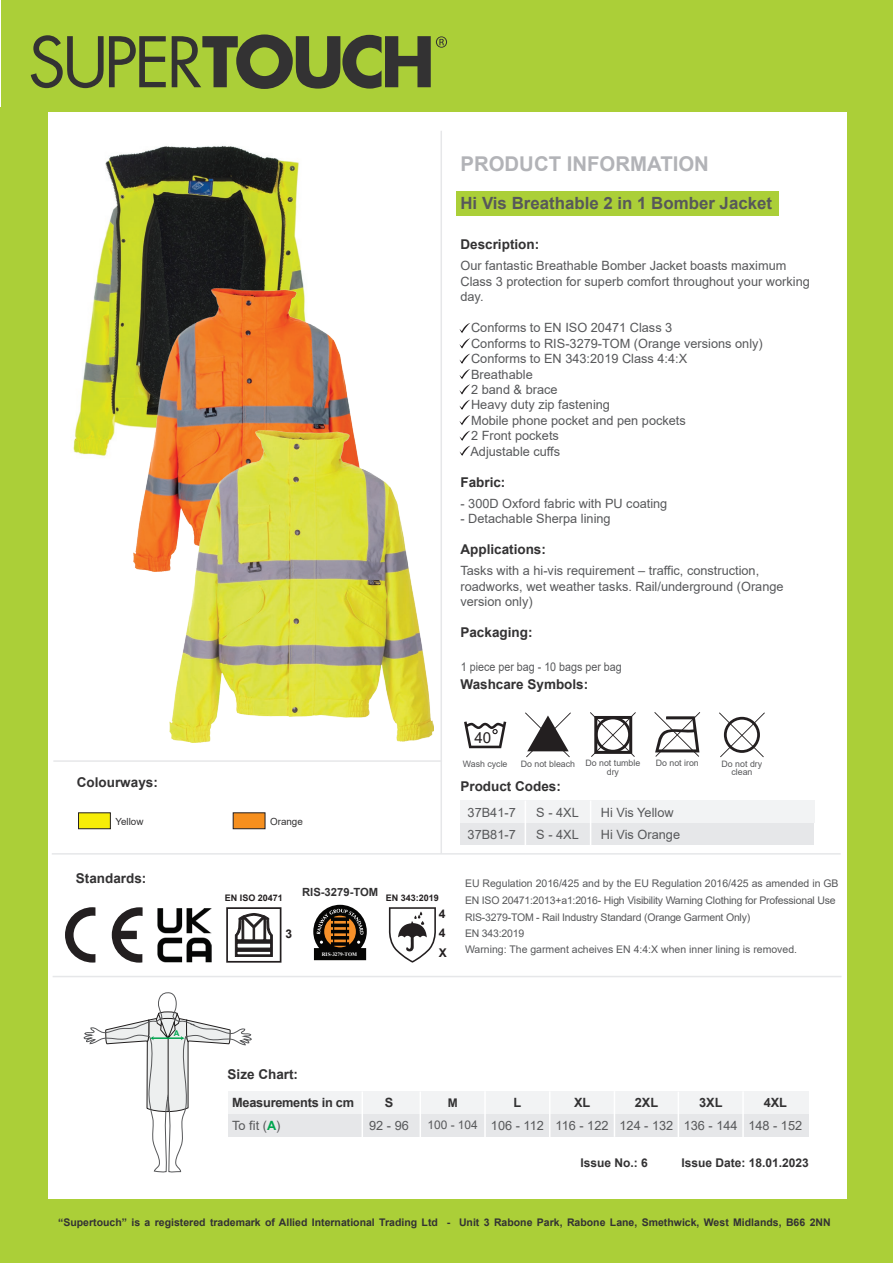
<style>
.page{position:relative;width:893px;height:1263px;background:#fff}
.page>*{position:absolute;margin:0;border:0;box-sizing:border-box;transform-origin:0 0}
.t1{font:700 20.4px "Arial";color:#b2b3b7}
.t2{font:700 16.8px "Arial";color:#57585a}
.t3{font:15.15px "Arial";color:#231f20}
.t4{font:700 13.5px "Arial";color:#333233}
.t5{font:12.75px/15.5px "Arial";color:#57585a}
.t6{font:700 12.75px/22.5px "Arial";letter-spacing:-.02em;color:#333233}
.t7{font:700 12px "Arial";color:#333233}
.t8{font:12px "Arial";color:#57585a;scale:.89 1}
.t9{font:12px "Arial";color:#57585a}
.t10{font:700 12px/19.5px "Arial";color:#231f20;text-align:justify}
.t11{font:700 11.25px "Arial";color:#333233}
.t12{font:10.5px/16.8px "Arial";letter-spacing:-.02em;color:#57585a}
.t13{font:700 10.5px "Arial";color:#333233}
.t14{font:10.5px "Arial";color:#57585a}
.t15{font:9.9px "Arial";color:#333233}
.t16{font:700 9px "Arial";color:#231f20}
.t17{font:8.85px/8.1px "Arial";color:#57585a;text-align:center}
.t18{font:700 7.95px "Arial";color:#00a44f}
.t19{font:700 5.25px "Times New Roman";color:#fff}
.s1{font-weight:400;color:#57585a}
.s2{color:#00a54f}
</style>
<div class="page">
<div style="left:460px;top:822px;width:354px;height:23px;background:#e6e7e9"></div>
<div style="left:460px;top:800px;width:354px;height:23px;background:#f2f3f4"></div>
<hr style="left:525px;top:800px;width:1px;height:45px;background:#fff">
<hr style="left:590px;top:800px;width:1px;height:46px;background:#fff">
<div style="left:78px;top:813px;width:33px;height:16px;background:#f7ed07;border:1px solid #231f20"></div>
<div style="left:233px;top:813px;width:32px;height:16px;background:#f68f1e;border:1px solid #231f20"></div>
<svg style="left:459px;top:323px;width:11px;height:25px"></svg>
<svg style="left:459px;top:354px;width:11px;height:71px"></svg>
<svg style="left:459px;top:431px;width:11px;height:25px"></svg>
<div style="left:456px;top:192px;width:322px;height:24px;background:#abcf38"></div>
<svg style="left:464px;top:721px;width:42px;height:27px"></svg>
<svg style="left:525px;top:712px;width:46px;height:45px"></svg>
<svg style="left:719px;top:712px;width:46px;height:45px"></svg>
<svg style="left:654px;top:712px;width:46px;height:45px"></svg>
<svg style="left:590px;top:712px;width:46px;height:45px"></svg>
<svg style="left:112px;top:907px;width:31px;height:56px"></svg>
<svg style="left:65px;top:907px;width:30px;height:55px"></svg>
<svg style="left:226px;top:907px;width:55px;height:56px"></svg>
<svg style="left:389px;top:907px;width:47px;height:56px"></svg>
<svg style="left:313px;top:905px;width:54px;height:55px"></svg>
<img style="left:157px;top:908px;width:55px;height:55px">
<img style="left:73px;top:145px;width:231px;height:311px">
<img style="left:134px;top:288px;width:219px;height:283px">
<hr style="left:440px;top:131px;width:2px;height:723px;background:#e6e7e9">
<hr style="left:53px;top:976px;width:788px;height:1px;background:#e6e7e9">
<hr style="left:52px;top:853px;width:789px;height:2px;background:#e6e7e9">
<hr style="left:53px;top:760px;width:389px;height:2px;background:#e6e7e9">
<div style="left:229px;top:1114px;width:580px;height:22px;background:#e6e7e9"></div>
<div style="left:229px;top:1091px;width:580px;height:23px;background:#f2f3f4"></div>
<hr style="left:362px;top:1091px;width:1px;height:46px;background:#fff">
<hr style="left:420px;top:1091px;width:1px;height:46px;background:#fff">
<hr style="left:484px;top:1091px;width:2px;height:46px;background:#fff">
<hr style="left:549px;top:1091px;width:1px;height:46px;background:#fff">
<hr style="left:614px;top:1091px;width:1px;height:46px;background:#fff">
<hr style="left:678px;top:1092px;width:1px;height:45px;background:#fff">
<hr style="left:742px;top:1091px;width:2px;height:46px;background:#fff">
<svg style="left:83px;top:992px;width:169px;height:180px"></svg>
<img style="left:170px;top:430px;width:264px;height:313px">
<div style="left:1px;top:0;width:892px;height:112px;background:#abcf38"></div>
<div style="left:0;top:1200px;width:892px;height:63px;background:#abcf38"></div>
<div style="left:0;top:108px;width:48px;height:1098px;background:#abcf38"></div>
<div style="left:847px;top:108px;width:46px;height:1098px;background:#abcf38"></div>
<svg style="left:31px;top:35px;width:135px;height:53px"></svg>
<svg style="left:172px;top:34px;width:275px;height:55px"></svg>
<h1 class="t1" style="left:460px;top:150px;width:250px">PRODUCT INFORMATION</h1>
<h2 class="t2" style="left:460px;top:192px;width:313px">Hi Vis Breathable 2 in 1 Bomber Jacket</h2>
<p class="t4" style="left:460px;top:235px;width:80px">Description:</p>
<p class="t5" style="left:460px;top:258px;width:351px">Our fantastic Breathable Bomber Jacket boasts maximum<br>Class 3 protection for superb comfort throughout your working day.</p>
<p class="t5" style="left:470px;top:320px;width:294px">Conforms to EN ISO 20471 Class 3<br>Conforms to RIS-3279-TOM (Orange versions only)<br>Conforms to EN 343:2019 Class 4:4:X<br>Breathable<br>2 band &amp; brace<br>Heavy duty zip fastening<br>Mobile phone pocket and pen pockets<br>2 Front pockets<br>Adjustable cuffs</p>
<p class="t4" style="left:460px;top:472px;width:47px">Fabric:</p>
<p class="t5" style="left:460px;top:495px;width:208px">- 300D Oxford fabric with PU coating</p>
<p class="t5" style="left:460px;top:511px;width:152px">- Detachable Sherpa lining</p>
<p class="t4" style="left:460px;top:540px;width:87px">Applications:</p>
<p class="t5" style="left:460px;top:563px;width:325px">Tasks with a hi-vis requirement – traffic, construction, roadworks, wet weather tasks. Rail/underground (Orange version only)</p>
<p class="t4" style="left:460px;top:623px;width:74px">Packaging:</p>
<p class="t4" style="left:460px;top:675px;width:129px">Washcare Symbols:</p>
<p class="t8" style="left:461px;top:658px;width:182px">1 piece per bag - 10 bags per bag</p>
<p class="t4" style="left:77px;top:772px;width:83px">Colourways:</p>
<p class="t15" style="left:115px;top:815px;width:30px">Yellow</p>
<p class="t15" style="left:270px;top:815px;width:34px">Orange</p>
<p class="t4" style="left:76px;top:869px;width:72px">Standards:</p>
<p class="t16" style="left:225px;top:892px;width:60px">EN ISO 20471</p>
<p class="t10" style="left:285px;top:924px;width:8px">3</p>
<p class="t11" style="left:302px;top:884px;width:78px">RIS-3279-TOM</p>
<p class="t19" style="left:322px;top:951px;width:37px">RIS-3279-TOM</p>
<p class="t16" style="left:386px;top:892px;width:55px">EN 343:2019</p>
<p class="t10" style="left:439px;top:904px;width:10px">4<br>4<br>X</p>
<p class="t3" style="left:474px;top:727px;width:18px">40</p>
<p class="t17" style="left:463px;top:759px;width:46px">Wash cycle</p>
<p class="t17" style="left:521px;top:759px;width:56px">Do not bleach</p>
<p class="t17" style="left:722px;top:759px;width:42px">Do not dry clean</p>
<p class="t17" style="left:585px;top:759px;width:56px">Do not tumble</p>
<p class="t17" style="left:656px;top:759px;width:45px">Do not iron</p>
<p class="t17" style="left:607px;top:767px;width:14px">dry</p>
<p class="t4" style="left:460px;top:777px;width:102px">Product Codes:</p>
<p class="t5" style="left:536px;top:801px;width:44px;line-height:22.5px">S - 4XL<br>S - 4XL</p>
<p class="t5" style="left:601px;top:801px;width:81px;line-height:22.5px">Hi Vis Yellow<br>Hi Vis Orange</p>
<p class="t5" style="left:468px;top:801px;width:50px;line-height:22.5px">37B41-7<br>37B81-7</p>
<p class="t12" style="left:465px;top:875px;width:375px">EU Regulation 2016/425 and by the EU Regulation 2016/425 as amended in GB EN ISO 20471:2013+a1:2016- High Visibility Warning Clothing for Professional Use RIS-3279-TOM - Rail Industry Standard (Orange Garment Only)<br>EN 343:2019</p>
<p class="t14" style="left:465px;top:942px;width:334px">Warning: The garment acheives EN 4:4:X when inner lining is removed.</p>
<p class="t18" style="left:174px;top:1028px;width:7px">A</p>
<p class="t4" style="left:228px;top:1064px;width:72px">Size Chart:</p>
<p class="t6" style="left:385px;top:1092px;width:10px">S</p>
<p class="t5" style="left:369px;top:1117px;width:41px">92 - 96</p>
<p class="t6" style="left:232px;top:1092px;width:123px">Measurements in cm<br><span class="s1">To fit (</span><span class="s2">A</span><span class="s1">)</span></p>
<p class="t6" style="left:764px;top:1092px;width:25px">4XL</p>
<p class="t6" style="left:635px;top:1092px;width:25px">2XL</p>
<p class="t5" style="left:619px;top:1117px;width:55px">124 - 132</p>
<p class="t6" style="left:699px;top:1092px;width:25px">3XL</p>
<p class="t5" style="left:684px;top:1117px;width:55px">136 - 144</p>
<p class="t6" style="left:574px;top:1092px;width:18px">XL</p>
<p class="t5" style="left:556px;top:1117px;width:54px">116 - 122</p>
<p class="t7" style="left:448px;top:1094px;width:11px">M</p>
<p class="t9" style="left:427px;top:1117px;width:52px">100 - 104</p>
<p class="t6" style="left:514px;top:1092px;width:9px">L</p>
<p class="t5" style="left:491px;top:1117px;width:54px">106 - 112</p>
<p class="t5" style="left:748px;top:1117px;width:55px">148 - 152</p>
<p class="t7" style="left:580px;top:1154px;width:69px">Issue No.: 6</p>
<p class="t7" style="left:681px;top:1154px;width:129px">Issue Date: 18.01.2023</p>
<p class="t13" style="left:58px;top:1215px;width:774px">“Supertouch” is a registered trademark of Allied International Trading Ltd - Unit 3 Rabone Park, Rabone Lane, Smethwick, West Midlands, B66 2NN</p>
</div>
